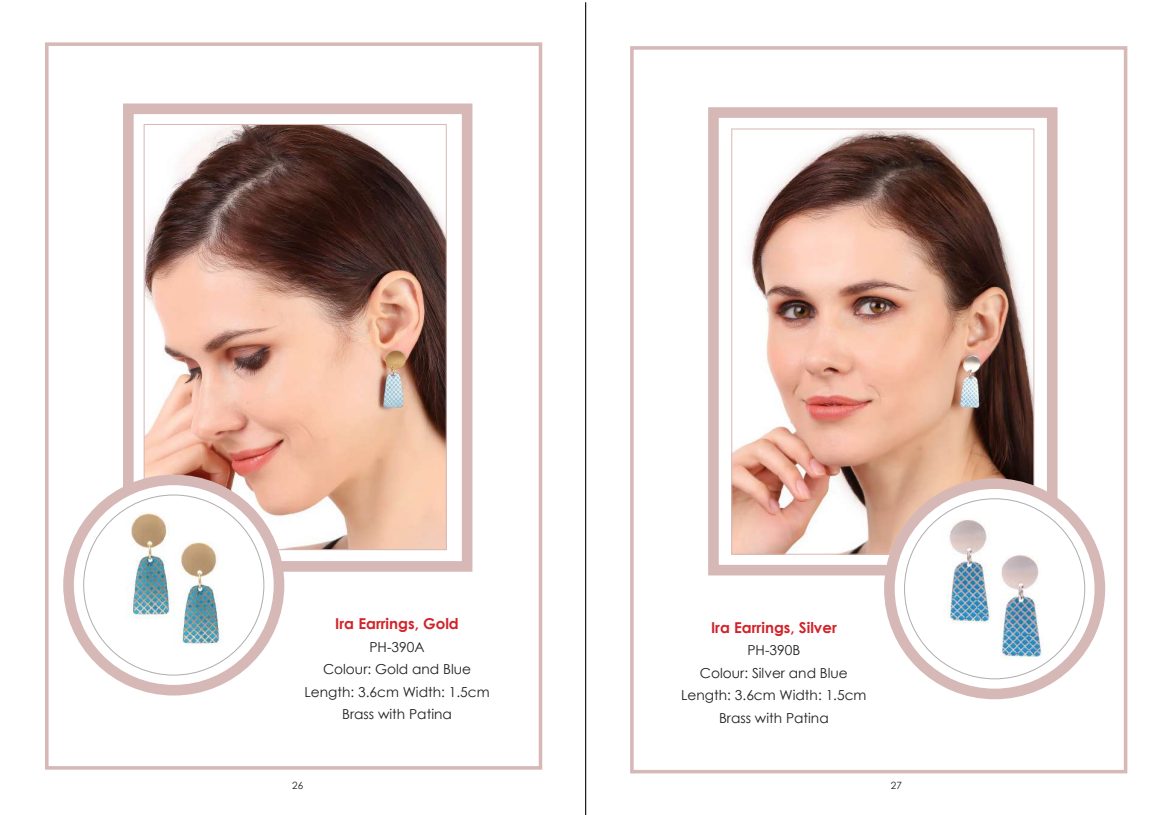
<style>
.page{position:relative;width:1170px;height:815px;background:#fff}
.page>*{position:absolute;margin:0;border:0;box-sizing:border-box;transform-origin:0 0}
.t1{font:700 15px "Century Gothic";color:#d1232a}
.t2{font:13.75px/22.5px "Century Gothic";color:#231f20;text-align:center}
.t3{font:10px "Century Gothic";color:#231f20}
</style>
<div class="page">
<svg style="left:708px;top:107px;width:349px;height:468px"></svg>
<img style="left:733px;top:131px;width:299px;height:422px">
<div style="left:630px;top:46px;width:497px;height:727px;border:4px solid #d6b8b6"></div>
<svg style="left:889px;top:484px;width:210px;height:210px"></svg>
<div style="left:884px;top:478px;width:221px;height:221px;border:11px solid #d6b8b6;border-radius:50%"></div>
<div style="left:904px;top:499px;width:180px;height:180px;background:#fff;border-radius:50%"></div>
<img style="left:923px;top:518px;width:142px;height:142px">
<svg style="left:123px;top:103px;width:349px;height:469px"></svg>
<img style="left:146px;top:126px;width:298px;height:422px">
<svg style="left:69px;top:480px;width:210px;height:210px"></svg>
<div style="left:63px;top:475px;width:221px;height:221px;border:11px solid #d6b8b6;border-radius:50%"></div>
<div style="left:84px;top:495px;width:180px;height:180px;background:#fff;border-radius:50%"></div>
<img style="left:107px;top:512px;width:133px;height:133px">
<div style="left:45px;top:42px;width:497px;height:728px;border:4px solid #d6b8b6"></div>
<hr style="left:585px;top:2px;width:1px;height:813px;background:#231f20">
<p class="t1" style="left:335px;top:613px;width:125px">Ira Earrings, Gold</p>
<p class="t2" style="left:304px;top:635px;width:187px">PH-390A<br>Colour: Gold and Blue<br>Length: 3.6cm Width: 1.5cm<br>Brass with Patina</p>
<p class="t1" style="left:711px;top:616px;width:127px">Ira Earrings, Silver</p>
<p class="t2" style="left:681px;top:639px;width:187px">PH-390B<br>Colour: Silver and Blue<br>Length: 3.6cm Width: 1.5cm<br>Brass with Patina</p>
<p class="t3" style="left:292px;top:779px;width:13px">26</p>
<p class="t3" style="left:890px;top:779px;width:13px">27</p>
</div>
